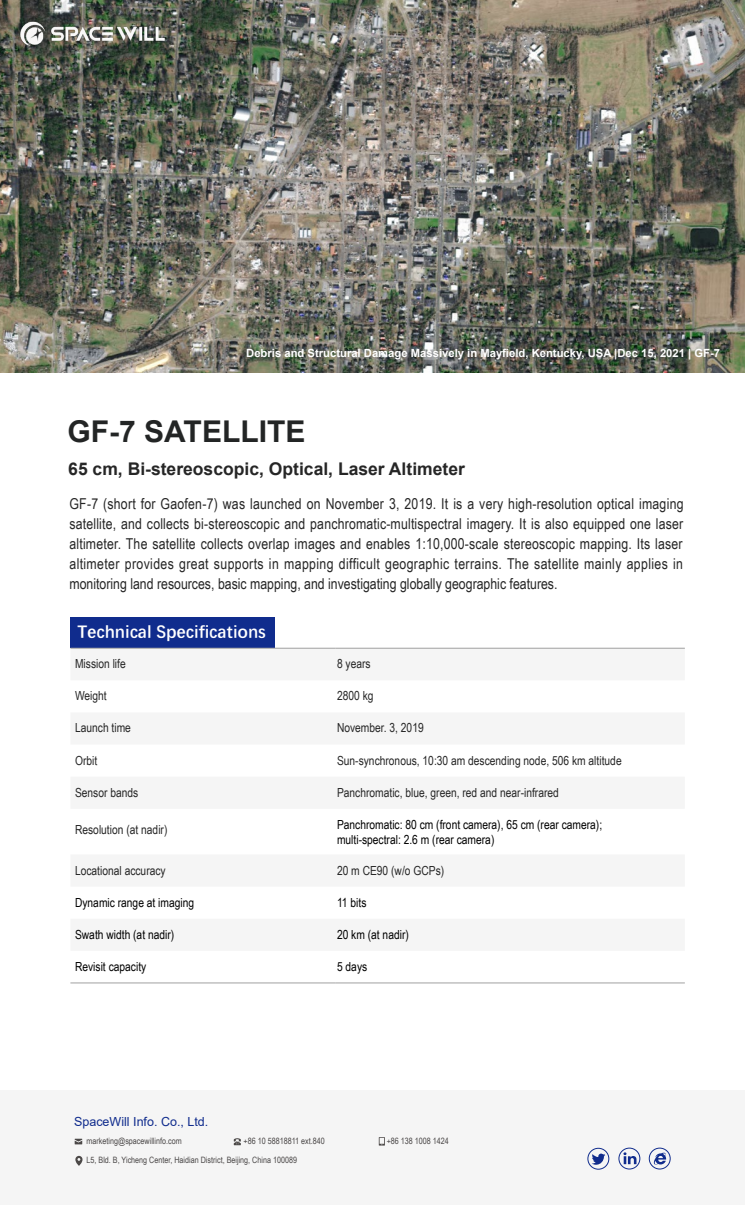
<style>
.page{position:relative;width:745px;height:1205px;background:#fff}
.page>*{position:absolute;margin:0;border:0;box-sizing:border-box;transform-origin:0 0}
.t1{font:700 30px "Arial";color:#232525}
.t2{font:700 17.5px "Arial";color:#262626}
.t3{font:700 17.5px "Deng Xian";color:#fff}
.t4{font:15px/20px "Arial Narrow";color:#262626;text-align:justify}
.t5{font:12.5px "Arial Narrow";color:#262626}
.t6{font:12.5px/15px "Arial Narrow";color:#000}
.t7{font:12.5px "Arial";color:#102c8d}
.t8{font:700 11.25px "Arial";color:#fff}
.t9{font:8.75px "Arial Narrow";color:#4a4747}
</style>
<div class="page">
<img style="left:0;top:0;width:744px;height:372px">
<div style="left:70px;top:617px;width:204px;height:31px;background:#102c8d"></div>
<hr style="left:70px;top:648px;width:265px;height:1px;background:#a0a0a0">
<hr style="left:335px;top:648px;width:349px;height:1px;background:#a0a0a0">
<hr style="left:70px;top:982px;width:265px;height:1px;background:#a0a0a0">
<hr style="left:335px;top:982px;width:349px;height:1px;background:#a0a0a0">
<img style="left:11px;top:15px;width:163px;height:35px">
<div style="left:0;top:1090px;width:744px;height:115px;background:#f5f5f5"></div>
<svg style="left:75px;top:1138px;width:7px;height:6px"></svg>
<svg style="left:234px;top:1138px;width:7px;height:7px"></svg>
<svg style="left:378px;top:1137px;width:6px;height:8px"></svg>
<svg style="left:75px;top:1156px;width:7px;height:10px"></svg>
<div style="left:587px;top:1148px;width:21px;height:21px;border:1px solid #102c8d;border-radius:50%"></div>
<div style="left:618px;top:1148px;width:21px;height:21px;border:1px solid #102c8d;border-radius:50%"></div>
<div style="left:648px;top:1148px;width:22px;height:21px;border:1px solid #102c8d;border-radius:50%"></div>
<svg style="left:592px;top:1153px;width:13px;height:11px"></svg>
<svg style="left:623px;top:1152px;width:13px;height:12px"></svg>
<svg style="left:653px;top:1152px;width:12px;height:13px"></svg>
<p class="t8" style="left:246px;top:345px;width:475px">Debris and Structural Damage Massively in Mayfield, Kentucky, USA |Dec 15, 2021 | GF-7</p>
<h1 class="t1" style="left:67px;top:410px;width:239px">GF-7 SATELLITE</h1>
<p class="t2" style="left:68px;top:457px;width:398px">65 cm, Bi-stereoscopic, Optical, Laser Altimeter</p>
<p class="t4" style="left:69px;top:493px;width:615px">GF-7 (short for Gaofen-7) was launched on November 3, 2019. It is a very high-resolution optical imaging satellite, and collects bi-stereoscopic and panchromatic-multispectral imagery. It is also equipped one laser altimeter. The satellite collects overlap images and enables 1:10,000-scale stereoscopic mapping. Its laser altimeter provides great supports in mapping difficult geographic terrains. The satellite mainly applies in monitoring land resources, basic mapping, and investigating globally geographic features.</p>
<p class="t3" style="left:77px;top:620px;width:190px">Technical Specifications</p>
<p class="t5" style="left:75px;top:655px;width:52px">Mission life</p>
<p class="t5" style="left:337px;top:655px;width:35px">8 years</p>
<p class="t5" style="left:75px;top:687px;width:33px">Weight</p>
<p class="t5" style="left:337px;top:687px;width:38px">2800 kg</p>
<p class="t5" style="left:75px;top:719px;width:57px">Launch time</p>
<p class="t5" style="left:337px;top:719px;width:88px">November. 3, 2019</p>
<p class="t5" style="left:75px;top:751px;width:24px">Orbit</p>
<p class="t5" style="left:337px;top:751px;width:286px">Sun-synchronous, 10:30 am descending node, 506 km altitude</p>
<p class="t5" style="left:75px;top:783px;width:65px">Sensor bands</p>
<p class="t5" style="left:337px;top:783px;width:223px">Panchromatic, blue, green, red and near-infrared</p>
<p class="t5" style="left:75px;top:820px;width:94px">Resolution (at nadir)</p>
<p class="t6" style="left:337px;top:816px;width:266px">Panchromatic: 80 cm (front camera), 65 cm (rear camera); multi-spectral: 2.6 m (rear camera)</p>
<p class="t5" style="left:75px;top:861px;width:92px">Locational accuracy</p>
<p class="t5" style="left:337px;top:861px;width:109px">20 m CE90 (w/o GCPs)</p>
<p class="t6" style="left:75px;top:894px;width:121px">Dynamic range at imaging</p>
<p class="t6" style="left:337px;top:894px;width:31px">11 bits</p>
<p class="t6" style="left:75px;top:926px;width:101px">Swath width (at nadir)</p>
<p class="t6" style="left:337px;top:926px;width:73px">20 km (at nadir)</p>
<p class="t6" style="left:75px;top:958px;width:73px">Revisit capacity</p>
<p class="t6" style="left:337px;top:958px;width:32px">5 days</p>
<p class="t7" style="left:74px;top:1112px;width:136px">SpaceWill Info. Co., Ltd.</p>
<p class="t9" style="left:86px;top:1134px;width:96px">marketing@spacewillinfo.com</p>
<p class="t9" style="left:243px;top:1134px;width:83px">+86 10 58818811 ext.840</p>
<p class="t9" style="left:386px;top:1134px;width:64px">+86 138 1008 1424</p>
<p class="t9" style="left:86px;top:1153px;width:212px">L5, Bld. B, Yicheng Center, Haidian District, Beijing, China 100089</p>
</div>
